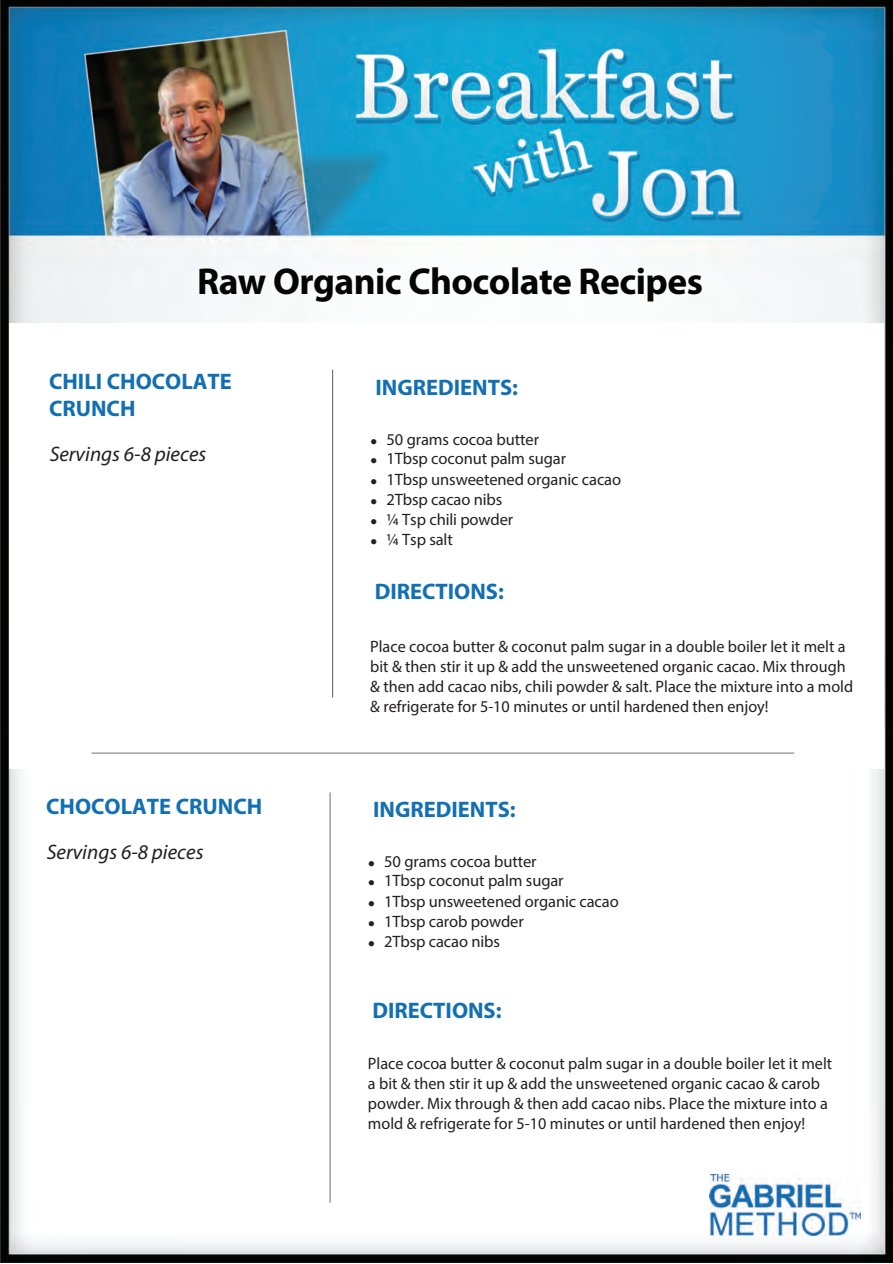
<style>
.page{position:relative;width:893px;height:1264px;background:#fff}
.page>*{position:absolute;margin:0;border:0;box-sizing:border-box;transform-origin:0 0}
.t1{font:700 37.5px "Myriad Pro";letter-spacing:-.015em;color:#050504}
.t2{font:700 22.5px/27px "Myriad Pro";color:#126fb3}
.t3{font:italic 21px "Myriad Pro";color:#202120}
.t4{font:16.5px/19.8px "Myriad Pro";color:#231f20}
.t5{font:16.5px "Myriad Pro";letter-spacing:-.005em;color:#202120}
</style>
<div class="page">
<img style="left:0;top:0;width:893px;height:1262px">
<img style="left:710px;top:1173px;width:151px;height:62px">
<img style="left:9px;top:324px;width:874px;height:444px">
<img style="left:329px;top:367px;width:7px;height:332px">
<img style="left:327px;top:789px;width:7px;height:415px">
<img style="left:87px;top:749px;width:712px;height:7px">
<h1 class="t1" style="left:197px;top:256px;width:507px">Raw Organic Chocolate Recipes</h1>
<h2 class="t2" style="left:49px;top:367px;width:184px">CHILI CHOCOLATE<br>CRUNCH</h2>
<p class="t3" style="left:50px;top:441px;width:158px">Servings 6-8 pieces</p>
<h2 class="t2" style="left:46px;top:792px;width:218px">CHOCOLATE CRUNCH</h2>
<p class="t3" style="left:47px;top:839px;width:158px">Servings 6-8 pieces</p>
<h2 class="t2" style="left:375px;top:373px;width:144px">INGREDIENTS:</h2>
<p class="t5" style="left:370px;top:429px;width:170px">● 50 grams cocoa butter</p>
<p class="t5" style="left:370px;top:448px;width:197px">● 1Tbsp coconut palm sugar</p>
<p class="t5" style="left:370px;top:469px;width:252px">● 1Tbsp unsweetened organic cacao</p>
<p class="t5" style="left:370px;top:489px;width:133px">● 2Tbsp cacao nibs</p>
<p class="t5" style="left:370px;top:509px;width:144px">● ¼ Tsp chili powder</p>
<p class="t5" style="left:370px;top:529px;width:84px">● ¼ Tsp salt</p>
<h2 class="t2" style="left:375px;top:577px;width:131px">DIRECTIONS:</h2>
<p class="t4" style="left:370px;top:636px;width:484px">Place cocoa butter &amp; coconut palm sugar in a double boiler let it melt a bit &amp; then stir it up &amp; add the unsweetened organic cacao. Mix through &amp; then add cacao nibs, chili powder &amp; salt. Place the mixture into a mold &amp; refrigerate for 5-10 minutes or until hardened then enjoy!</p>
<h2 class="t2" style="left:373px;top:794px;width:144px">INGREDIENTS:</h2>
<p class="t5" style="left:368px;top:850px;width:170px">● 50 grams cocoa butter</p>
<p class="t5" style="left:368px;top:870px;width:197px">● 1Tbsp coconut palm sugar</p>
<p class="t5" style="left:368px;top:890px;width:252px">● 1Tbsp unsweetened organic cacao</p>
<p class="t5" style="left:368px;top:911px;width:157px">● 1Tbsp carob powder</p>
<p class="t5" style="left:368px;top:931px;width:133px">● 2Tbsp cacao nibs</p>
<h2 class="t2" style="left:372px;top:996px;width:131px">DIRECTIONS:</h2>
<p class="t4" style="left:368px;top:1053px;width:466px">Place cocoa butter &amp; coconut palm sugar in a double boiler let it melt a bit &amp; then stir it up &amp; add the unsweetened organic cacao &amp; carob powder. Mix through &amp; then add cacao nibs. Place the mixture into a mold &amp; refrigerate for 5-10 minutes or until hardened then enjoy!</p>
</div>
